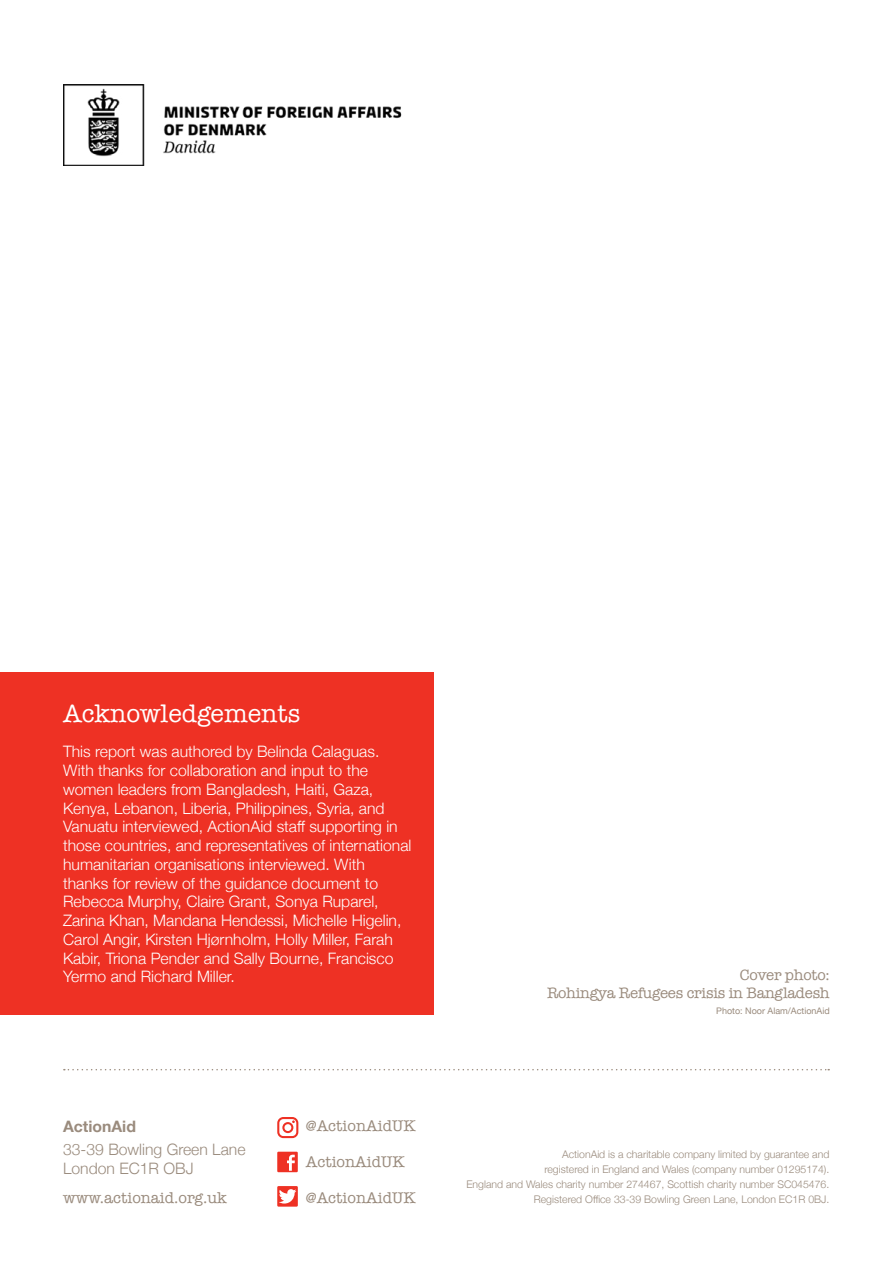
<style>
.page{position:relative;width:893px;height:1263px;background:#fff}
.page>*{position:absolute;margin:0;border:0;box-sizing:border-box;transform-origin:0 0}
.t1{font:25.5px "American Typewriter";color:#fff}
.t2{font:300 15.75px/18.8px "Helvetica Neue";color:#fff}
.t3{font:15.75px "American Typewriter";color:#9a8b7d}
.t4{font:300 15.75px/18.8px "Helvetica Neue";color:#9a8b7d}
.t5{font:700 15.75px "Helvetica Neue";color:#9a8b7d}
.t6{font:15.3px/17.7px "American Typewriter";letter-spacing:-.015em;color:#9a8b7d;text-align:right}
.t7{font:300 10.5px/15px "Helvetica Neue";color:#9a8b7d;text-align:right}
.t8{font:9px "Helvetica Neue";color:#9a8b7d}
</style>
<div class="page">
<div style="left:0;top:672px;width:434px;height:342px;background:#ee3124"></div>
<svg style="left:64px;top:1069px;width:765px;height:1px"></svg>
<svg style="left:277px;top:1186px;width:21px;height:20px"></svg>
<svg style="left:277px;top:1152px;width:21px;height:20px"></svg>
<svg style="left:277px;top:1117px;width:21px;height:21px"></svg>
<img style="left:63px;top:84px;width:339px;height:81px">
<h1 class="t1" style="left:63px;top:694px;width:239px">Acknowledgements</h1>
<p class="t2" style="left:63px;top:741px;width:350px">This report was authored by Belinda Calaguas.<br>With thanks for collaboration and input to the women leaders from Bangladesh, Haiti, Gaza, Kenya, Lebanon, Liberia, Philippines, Syria, and Vanuatu interviewed, ActionAid staff supporting in those countries, and representatives of international humanitarian organisations interviewed. With thanks for review of the guidance document to Rebecca Murphy, Claire Grant, Sonya Ruparel, Zarina Khan, Mandana Hendessi, Michelle Higelin, Carol Angir, Kirsten Hjørnholm, Holly Miller, Farah Kabir, Triona Pender and Sally Bourne, Francisco Yermo and Richard Miller.</p>
<p class="t5" style="left:63px;top:1114px;width:74px">ActionAid</p>
<p class="t4" style="left:63px;top:1139px;width:184px">33-39 Bowling Green Lane<br>London EC1R OBJ</p>
<p class="t3" style="left:63px;top:1185px;width:165px">www.actionaid.org.uk</p>
<p class="t3" style="left:306px;top:1114px;width:111px">@ActionAidUK</p>
<p class="t3" style="left:306px;top:1150px;width:100px">ActionAidUK</p>
<p class="t3" style="left:306px;top:1185px;width:111px">@ActionAidUK</p>
<p class="t6" style="left:547px;top:966px;width:284px">Cover photo:<br>Rohingya Refugees crisis in Bangladesh</p>
<p class="t8" style="left:716px;top:1004px;width:115px">Photo: Noor Alam/ActionAid</p>
<p class="t7" style="left:466px;top:1146px;width:364px">ActionAid is a charitable company limited by guarantee and<br>registered in England and Wales (company number 01295174).<br>England and Wales charity number 274467, Scottish charity number SC045476.<br>Registered Office 33-39 Bowling Green Lane, London EC1R 0BJ.</p>
</div>
